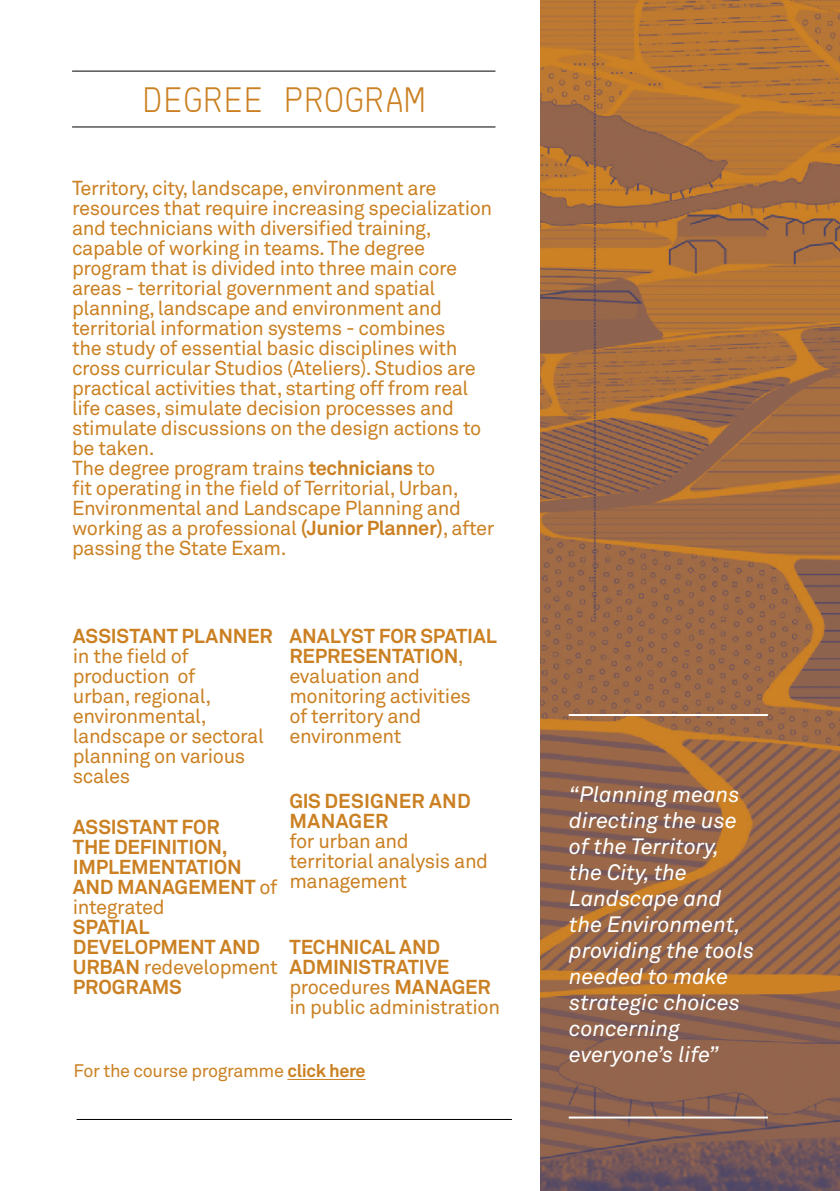
<style>
.page{position:relative;width:840px;height:1191px;background:#fff}
.page>*{position:absolute;margin:0;border:0;box-sizing:border-box;transform-origin:0 0}
.t1{font:300 38px "Klartext Mono";letter-spacing:.01em;color:#cb8123}
.t2{font:italic 22px/26px "Akkurat Std";color:#fff}
.t3{font:20px/20px "Akkurat Std";letter-spacing:-.02em;color:#cb8123}
.t4{font:700 20px/20px "Akkurat Std";letter-spacing:-.005em;color:#cb8123}
.t5{font:18px "Akkurat Std";letter-spacing:-.02em;color:#cb8123}
.s1{font-weight:700}
.s2{font-weight:400}
</style>
<div class="page">
<img style="left:540px;top:0;width:299px;height:1191px">
<hr style="left:72px;top:126px;width:423px;height:1px;background:#000">
<hr style="left:72px;top:71px;width:423px;height:1px;background:#000">
<hr style="left:568px;top:714px;width:199px;height:2px;background:#fff">
<hr style="left:568px;top:1116px;width:199px;height:2px;background:#fff">
<hr style="left:77px;top:1119px;width:434px;height:1px;background:#000">
<hr style="left:287px;top:1079px;width:78px;height:1px;background:#cb8123">
<h1 class="t1" style="left:143px;top:77px;width:283px">DEGREE PROGRAM</h1>
<p class="t3" style="left:72px;top:178px;width:423px">Territory, city, landscape, environment are resources that require increasing specialization and technicians with diversified training, capable of working in teams. The degree program that is divided into three main core areas - territorial government and spatial planning, landscape and environment and territorial information systems - combines<br>the study of essential basic disciplines with cross curricular Studios (Ateliers). Studios are practical activities that, starting off from real life cases, simulate decision processes and stimulate discussions on the design actions to be taken.<br>The degree program trains <span class="s1">technicians</span> to<br>fit operating in the field of Territorial, Urban, Environmental and Landscape Planning and working as a professional <span class="s1">(Junior Planner)</span>, after passing the State Exam.</p>
<p class="t4" style="left:73px;top:625px;width:201px">ASSISTANT PLANNER</p>
<p class="t3" style="left:73px;top:646px;width:192px">in the field of production of<br>urban, regional, environmental, landscape or sectoral planning on various scales</p>
<p class="t4" style="left:73px;top:817px;width:206px">ASSISTANT FOR<br>THE DEFINITION,<br>IMPLEMENTATION<br>AND MANAGEMENT <span class="s2">of integrated</span></p>
<p class="t4" style="left:73px;top:917px;width:206px">SPATIAL<br>DEVELOPMENT AND<br>URBAN <span class="s2">redevelopment<br></span>PROGRAMS</p>
<p class="t3" style="left:289px;top:626px;width:209px"><span class="s1">ANALYST FOR SPATIAL<br>REPRESENTATION</span>, evaluation and monitoring activities<br>of territory and environment</p>
<p class="t4" style="left:289px;top:791px;width:183px">GIS DESIGNER AND<br>MANAGER</p>
<p class="t3" style="left:289px;top:831px;width:200px">for urban and territorial analysis and management</p>
<p class="t4" style="left:289px;top:936px;width:212px">TECHNICAL AND<br>ADMINISTRATIVE <span class="s2">procedures</span> MANAGER <span class="s2">in public administration</span></p>
<p class="t5" style="left:73px;top:1060px;width:293px">For the course programme <span class="s1">click here</span></p>
<p class="t2" style="left:569px;top:781px;width:186px">“Planning means directing the use of the Territory, the City, the<br>Landscape and the Environment, providing the tools needed to make strategic choices concerning everyone’s life”</p>
</div>
